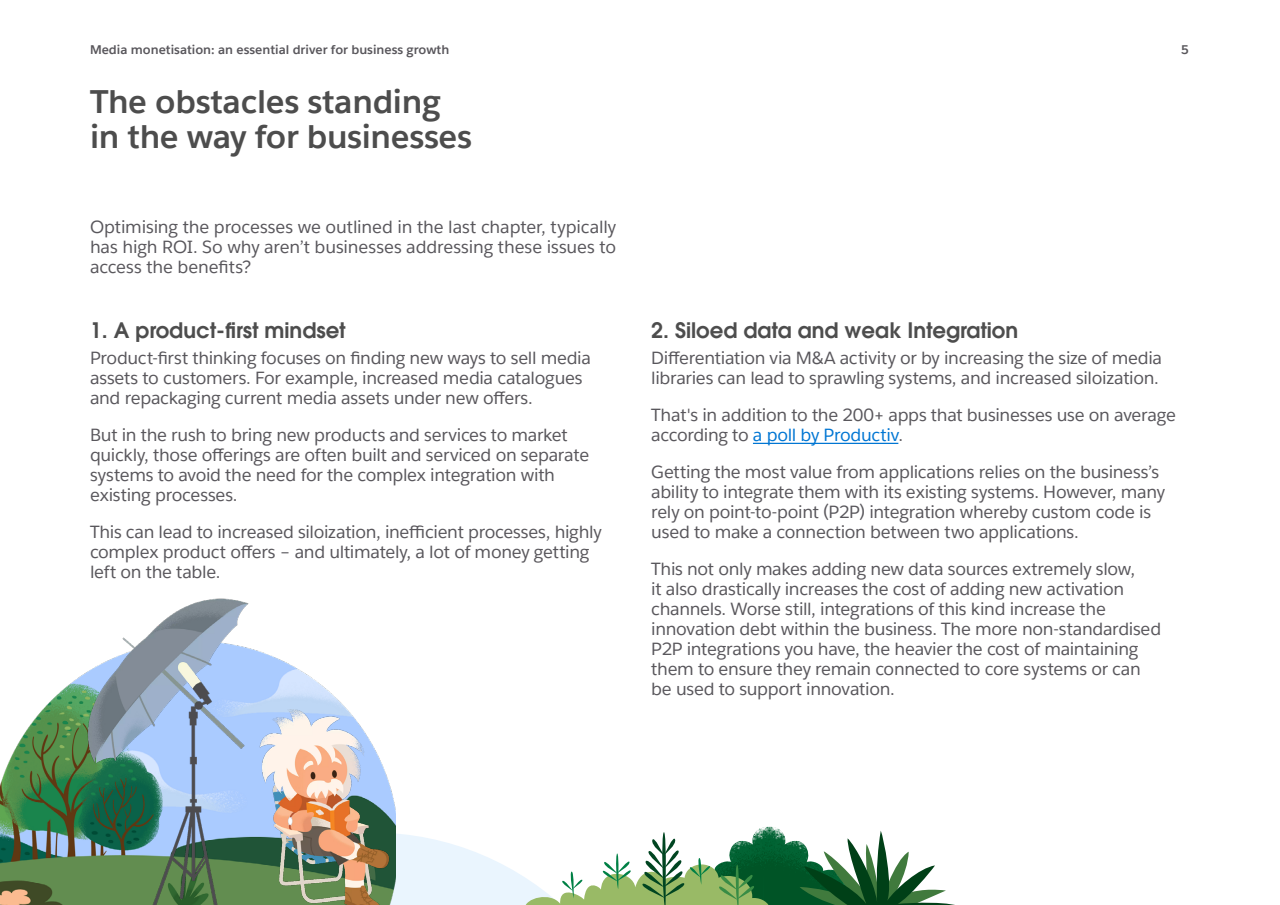
<style>
.page{position:relative;width:1280px;height:905px;background:#fff}
.page>*{position:absolute;margin:0;border:0;box-sizing:border-box;transform-origin:0 0}
.t1{font:700 32.5px/35px "Salesforce Sans";letter-spacing:-.01em;color:#4d4d4d}
.t2{font:600 21.25px "ITC Avant Garde Std";color:#4d4d4d}
.t3{font:17.5px/20px "Salesforce Sans";letter-spacing:-.015em;color:#59575c}
.t4{font:700 12.5px "Salesforce Sans";color:#59575c}
.s1{color:#0176d3}
</style>
<div class="page">
<img style="left:763px;top:827px;width:36px;height:78px">
<svg style="left:399px;top:832px;width:371px;height:73px"></svg>
<svg style="left:799px;top:831px;width:156px;height:74px"></svg>
<img style="left:0;top:678px;width:78px;height:227px">
<img style="left:78px;top:598px;width:321px;height:307px">
<hr style="left:753px;top:443px;width:145px;height:1px;background:#0176d3">
<p class="t4" style="left:90px;top:42px;width:361px">Media monetisation: an essential driver for business growth</p>
<p class="t4" style="left:1181px;top:42px;width:9px">5</p>
<h1 class="t1" style="left:90px;top:84px;width:384px">The obstacles standing in the way for businesses</h1>
<p class="t3" style="left:90px;top:217px;width:528px;text-align:justify">Optimising the processes we outlined in the last chapter, typically has high ROI. So why aren’t businesses addressing these issues to access the benefits?</p>
<p class="t2" style="left:90px;top:317px;width:257px">1. A product-first mindset</p>
<p class="t3" style="left:90px;top:348px;width:503px">Product-first thinking focuses on finding new ways to sell media assets to customers. For example, increased media catalogues and repackaging current media assets under new offers.</p>
<p class="t3" style="left:90px;top:425px;width:501px">But in the rush to bring new products and services to market quickly, those offerings are often built and serviced on separate systems to avoid the need for the complex integration with existing processes.</p>
<p class="t3" style="left:90px;top:522px;width:513px">This can lead to increased siloization, inefficient processes, highly complex product offers – and ultimately, a lot of money getting left on the table.</p>
<p class="t2" style="left:651px;top:317px;width:369px">2. Siloed data and weak Integration</p>
<p class="t3" style="left:651px;top:348px;width:512px">Differentiation via M&amp;A activity or by increasing the size of media libraries can lead to sprawling systems, and increased siloization.</p>
<p class="t3" style="left:651px;top:405px;width:526px">That's in addition to the 200+ apps that businesses use on average according to <span class="s1">a poll by Productiv</span>.</p>
<p class="t3" style="left:651px;top:462px;width:515px">Getting the most value from applications relies on the business’s ability to integrate them with its existing systems. However, many rely on point-to-point (P2P) integration whereby custom code is used to make a connection between two applications.</p>
<p class="t3" style="left:651px;top:558px;width:511px">This not only makes adding new data sources extremely slow,<br>it also drastically increases the cost of adding new activation channels. Worse still, integrations of this kind increase the innovation debt within the business. The more non-standardised P2P integrations you have, the heavier the cost of maintaining them to ensure they remain connected to core systems or can be used to support innovation.</p>
</div>
